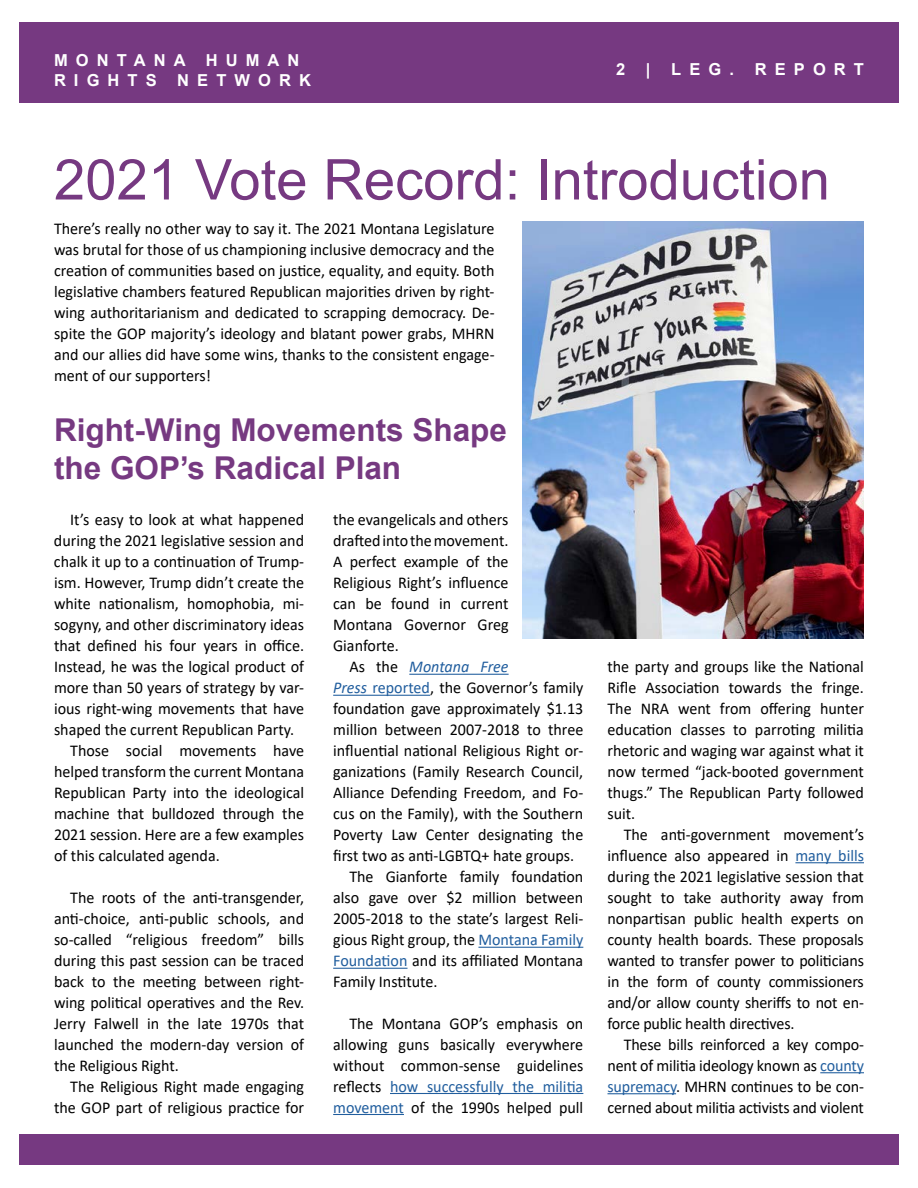
<style>
.page{position:relative;width:918px;height:1188px;background:#fff}
.page>*{position:absolute;margin:0;border:0;box-sizing:border-box;transform-origin:0 0}
.t1{font:56.25px "Arial";color:#763981}
.t2{font:700 31.5px/37.8px "Arial";color:#763981}
.t3{font:16.5px/21px "Calibri";color:#000;text-align:justify}
.t4{font:700 16.5px/19.8px "Arial";letter-spacing:.49em;color:#fff}
.t5{font:italic 16.5px "Calibri";color:#215e9e}
.s1{font-style:normal;color:#000}
.s2{font-style:italic;color:#215e9e}
.s3{color:#215e9e}
</style>
<div class="page">
<div style="left:19px;top:23px;width:880px;height:80px;background:#763981"></div>
<div style="left:19px;top:1134px;width:880px;height:30px;background:#763981"></div>
<hr style="left:409px;top:674px;width:100px;height:1px;background:#215e9e">
<hr style="left:333px;top:695px;width:97px;height:1px;background:#215e9e">
<hr style="left:478px;top:947px;width:105px;height:1px;background:#215e9e">
<hr style="left:333px;top:968px;width:75px;height:1px;background:#215e9e">
<hr style="left:390px;top:1093px;width:193px;height:1px;background:#215e9e">
<hr style="left:333px;top:1114px;width:71px;height:1px;background:#215e9e">
<hr style="left:795px;top:862px;width:69px;height:1px;background:#215e9e">
<hr style="left:820px;top:1072px;width:44px;height:1px;background:#215e9e">
<hr style="left:608px;top:1093px;width:68px;height:1px;background:#215e9e">
<img style="left:522px;top:221px;width:341px;height:418px">
<p class="t4" style="left:54px;top:51px;width:259px">MONTANA HUMAN<br>RIGHTS NETWORK</p>
<p class="t4" style="left:616px;top:59px;width:11px">2</p>
<p class="t4" style="left:646px;top:59px;width:6px">|</p>
<p class="t4" style="left:671px;top:59px;width:64px">LEG.</p>
<p class="t4" style="left:755px;top:59px;width:111px">REPORT</p>
<h1 class="t1" style="left:54px;top:141px;width:778px">2021 Vote Record: Introduction</h1>
<p class="t3" style="left:54px;top:217px;width:442px">There’s really no other way to say it. The 2021 Montana Legislature was brutal for those of us championing inclusive democracy and the creation of communities based on justice, equality, and equity. Both legislative chambers featured Republican majorities driven by right&shy;wing authoritarianism and dedicated to scrapping democracy. De&shy;spite the GOP majority’s ideology and blatant power grabs, MHRN and our allies did have some wins, thanks to the consistent engage&shy;ment of our supporters!</p>
<h2 class="t2" style="left:54px;top:411px;width:454px">Right-Wing Movements Shape the GOP’s Radical Plan</h2>
<p class="t3" style="left:70px;top:509px;width:235px">It’s easy to look at what happened</p>
<p class="t3" style="left:54px;top:530px;width:252px">during the 2021 legislative session and</p>
<p class="t3" style="left:54px;top:551px;width:252px">chalk it up to a continuation of Trump-</p>
<p class="t3" style="left:54px;top:572px;width:252px">ism. However, Trump didn’t create the</p>
<p class="t3" style="left:54px;top:593px;width:252px">white nationalism, homophobia, mi-</p>
<p class="t3" style="left:54px;top:614px;width:252px">sogyny, and other discriminatory ideas</p>
<p class="t3" style="left:54px;top:635px;width:252px">that defined his four years in office.</p>
<p class="t3" style="left:54px;top:656px;width:252px">Instead, he was the logical product of</p>
<p class="t3" style="left:54px;top:677px;width:252px">more than 50 years of strategy by var-</p>
<p class="t3" style="left:54px;top:698px;width:252px">ious right-wing movements that have</p>
<p class="t3" style="left:54px;top:719px;width:242px">shaped the current Republican Party.</p>
<p class="t3" style="left:70px;top:740px;width:235px">Those social movements have</p>
<p class="t3" style="left:54px;top:761px;width:252px">helped transform the current Montana</p>
<p class="t3" style="left:54px;top:782px;width:252px">Republican Party into the ideological</p>
<p class="t3" style="left:54px;top:803px;width:252px">machine that bulldozed through the</p>
<p class="t3" style="left:54px;top:824px;width:252px">2021 session. Here are a few examples</p>
<p class="t3" style="left:54px;top:845px;width:167px">of this calculated agenda.</p>
<p class="t3" style="left:54px;top:887px;width:252px;text-indent:16px">The roots of the anti-transgender, anti-choice, anti-public schools, and so-called “religious freedom” bills during this past session can be traced back to the meeting between right&shy;wing political operatives and the Rev.<br>Jerry Falwell in the late 1970s that launched the modern-day version of the Religious Right.</p>
<p class="t3" style="left:54px;top:1076px;width:252px;text-align:right">The Religious Right made engaging the GOP part of religious practice for</p>
<p class="t3" style="left:333px;top:509px;width:177px">the evangelicals and others drafted into the movement.<br>A perfect example of the Religious Right’s influence can be found in current Montana Governor Greg Gianforte.</p>
<p class="t5" style="left:349px;top:655px;width:161px"><span class="s1">As the</span> Montana Free</p>
<p class="t3" style="left:333px;top:677px;width:252px"><span class="s2">Press</span> <span class="s3">reported</span>, the Governor’s family</p>
<p class="t3" style="left:333px;top:698px;width:252px">foundation gave approximately $1.13</p>
<p class="t3" style="left:333px;top:719px;width:252px">million between 2007-2018 to three</p>
<p class="t3" style="left:333px;top:740px;width:252px">influential national Religious Right or-</p>
<p class="t3" style="left:333px;top:761px;width:252px">ganizations (Family Research Council,</p>
<p class="t3" style="left:333px;top:782px;width:252px">Alliance Defending Freedom, and Fo-</p>
<p class="t3" style="left:333px;top:803px;width:252px">cus on the Family), with the Southern</p>
<p class="t3" style="left:333px;top:824px;width:252px">Poverty Law Center designating the</p>
<p class="t3" style="left:333px;top:845px;width:243px">first two as anti-LGBTQ+ hate groups.</p>
<p class="t3" style="left:349px;top:866px;width:235px">The Gianforte family foundation</p>
<p class="t3" style="left:333px;top:887px;width:252px">also gave over $2 million between</p>
<p class="t3" style="left:333px;top:908px;width:252px">2005-2018 to the state’s largest Reli-</p>
<p class="t3" style="left:333px;top:929px;width:252px">gious Right group, the <span class="s3">Montana Family</span></p>
<p class="t3" style="left:333px;top:950px;width:252px"><span class="s3">Foundation</span> and its affiliated Montana</p>
<p class="t3" style="left:333px;top:971px;width:106px">Family Institute.</p>
<p class="t3" style="left:333px;top:1012px;width:252px;text-indent:16px">The Montana GOP’s emphasis on allowing guns basically everywhere without common-sense guidelines reflects <span class="s3">how successfully the militia movement</span> of the 1990s helped pull</p>
<p class="t3" style="left:608px;top:656px;width:258px">the party and groups like the National Rifle Association towards the fringe.<br>The NRA went from offering hunter education classes to parroting militia rhetoric and waging war against what it now termed “jack-booted government thugs.” The Republican Party followed suit.</p>
<p class="t3" style="left:608px;top:824px;width:258px;text-indent:16px">The anti-government movement’s influence also appeared in <span class="s3">many bills </span>during the 2021 legislative session that sought to take authority away from nonpartisan public health experts on county health boards. These proposals wanted to transfer power to politicians in the form of county commissioners and/or allow county sheriffs to not en&shy;force public health directives.</p>
<p class="t3" style="left:608px;top:1034px;width:258px;text-indent:16px">These bills reinforced a key compo&shy;nent of militia ideology known as <span class="s3">county supremacy</span>. MHRN continues to be con&shy;cerned about militia activists and violent</p>
</div>
